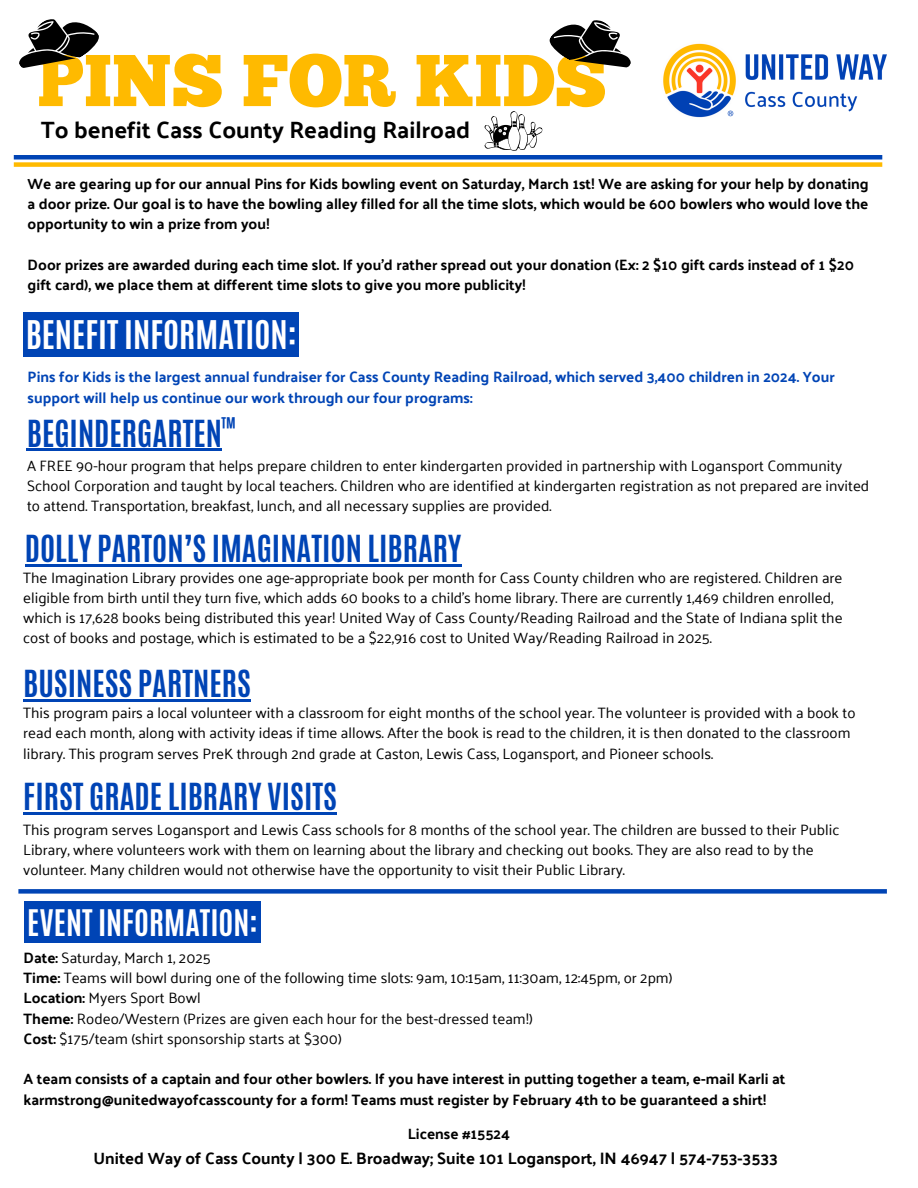
<style>
.page{position:relative;width:918px;height:1188px;background:#fff}
.page>*{position:absolute;margin:0;border:0;box-sizing:border-box;transform-origin:0 0}
.t1{font:73.05px "Chunk Five";color:#ffba00}
.t2{font:700 33px "Antonio";color:#fff}
.t3{font:700 31.2px "Antonio";color:#0044b5}
.t4{font:700 30.6px "Antonio";color:#fff}
.t5{font:700 23.55px "Palanquin";color:#000}
.t6{font:700 18.45px "Antonio";color:#0044b5}
.t7{font:700 16.5px "Palanquin";color:#000}
.t8{font:15px/20.2px "Palanquin";color:#000}
.t9{font:700 15px/20.2px "Palanquin";color:#000}
.t10{font:700 15px/20.2px "Palanquin";color:#0044b5}
.s1{font-weight:700}
</style>
<div class="page">
<svg style="left:549px;top:20px;width:82px;height:48px"></svg>
<svg style="left:19px;top:19px;width:80px;height:49px"></svg>
<svg style="left:484px;top:111px;width:59px;height:40px"></svg>
<img style="left:663px;top:43px;width:223px;height:75px">
<div style="left:14px;top:155px;width:868px;height:5px;background:#0044b5"></div>
<div style="left:14px;top:162px;width:868px;height:5px;background:#ffba00"></div>
<div style="left:18px;top:889px;width:869px;height:5px;background:#0044b5"></div>
<div style="left:24px;top:902px;width:236px;height:41px;background:#0044b5"></div>
<hr style="left:27px;top:449px;width:195px;height:2px;background:#0044b5">
<hr style="left:25px;top:564px;width:436px;height:2px;background:#0044b5">
<hr style="left:23px;top:700px;width:228px;height:2px;background:#0044b5">
<hr style="left:23px;top:812px;width:314px;height:2px;background:#0044b5">
<div style="left:24px;top:312px;width:275px;height:45px;background:#0044b5"></div>
<p class="t1" style="left:37px;top:51px;width:571px">PINS FOR KIDS</p>
<p class="t5" style="left:41px;top:116px;width:431px">To benefit Cass County Reading Railroad</p>
<h2 class="t9" style="left:28px;top:174px;width:843px;text-align:justify">We are gearing up for our annual Pins for Kids bowling event on Saturday, March 1st! We are asking for your help by donating a door prize. Our goal is to have the bowling alley filled for all the time slots, which would be 600 bowlers who would love the opportunity to win a prize from you!</h2>
<p class="t9" style="left:28px;top:255px;width:828px">Door prizes are awarded during each time slot. If you’d rather spread out your donation (Ex: 2 $10 gift cards instead of 1 $20 gift card), we place them at different time slots to give you more publicity!</p>
<p class="t2" style="left:26px;top:312px;width:272px">BENEFIT INFORMATION:</p>
<h2 class="t10" style="left:28px;top:367px;width:809px">Pins for Kids is the largest annual fundraiser for Cass County Reading Railroad, which served 3,400 children in 2024. Your support will help us continue our work through our four programs:</h2>
<p class="t6" style="left:221px;top:412px;width:17px">™</p>
<h3 class="t3" style="left:27px;top:411px;width:197px">BEGINDERGARTEN</h3>
<h4 class="t8" style="left:27px;top:456px;width:844px">A FREE 90-hour program that helps prepare children to enter kindergarten provided in partnership with Logansport Community<br>School Corporation and taught by local teachers. Children who are identified at kindergarten registration as not prepared are invited to attend. Transportation, breakfast, lunch, and all necessary supplies are provided.</h4>
<p class="t3" style="left:25px;top:527px;width:438px">DOLLY PARTON’S IMAGINATION LIBRARY</p>
<h4 class="t8" style="left:23px;top:567px;width:821px">The Imagination Library provides one age-appropriate book per month for Cass County children who are registered. Children are eligible from birth until they turn five, which adds 60 books to a child’s home library. There are currently 1,469 children enrolled, which is 17,628 books being distributed this year! United Way of Cass County/Reading Railroad and the State of Indiana split the cost of books and postage, which is estimated to be a $22,916 cost to United Way/Reading Railroad in 2025.</h4>
<p class="t3" style="left:23px;top:662px;width:229px">BUSINESS PARTNERS</p>
<h2 class="t8" style="left:23px;top:703px;width:834px">This program pairs a local volunteer with a classroom for eight months of the school year. The volunteer is provided with a book to read each month, along with activity ideas if time allows. After the book is read to the children, it is then donated to the classroom library. This program serves PreK through 2nd grade at Caston, Lewis Cass, Logansport, and Pioneer schools.</h2>
<p class="t3" style="left:23px;top:774px;width:315px">FIRST GRADE LIBRARY VISITS</p>
<h4 class="t8" style="left:23px;top:820px;width:818px">This program serves Logansport and Lewis Cass schools for 8 months of the school year. The children are bussed to their Public<br>Library, where volunteers work with them on learning about the library and checking out books. They are also read to by the volunteer. Many children would not otherwise have the opportunity to visit their Public Library.</h4>
<p class="t4" style="left:27px;top:901px;width:232px">EVENT INFORMATION:</p>
<p class="t8" style="left:24px;top:947px;width:189px"><span class="s1">Date:</span> Saturday, March 1, 2025</p>
<h2 class="t8" style="left:24px;top:968px;width:650px"><span class="s1">Time:</span> Teams will bowl during one of the following time slots: 9am, 10:15am, 11:30am, 12:45pm, or 2pm)</h2>
<p class="t8" style="left:24px;top:988px;width:179px"><span class="s1">Location:</span> Myers Sport Bowl</p>
<h2 class="t8" style="left:24px;top:1008px;width:511px"><span class="s1">Theme:</span> Rodeo/Western (Prizes are given each hour for the best-dressed team!)</h2>
<p class="t8" style="left:24px;top:1028px;width:320px"><span class="s1">Cost:</span> $175/team (shirt sponsorship starts at $300)</p>
<h2 class="t9" style="left:24px;top:1069px;width:763px">A team consists of a captain and four other bowlers. If you have interest in putting together a team, e-mail Karli at karmstrong@unitedwayofcasscounty for a form! Teams must register by February 4th to be guaranteed a shirt!</h2>
<h1 class="t9" style="left:408px;top:1123px;width:104px">License #15524</h1>
<p class="t7" style="left:94px;top:1149px;width:686px">United Way of Cass County | 300 E. Broadway; Suite 101 Logansport, IN 46947 | 574-753-3533</p>
</div>
